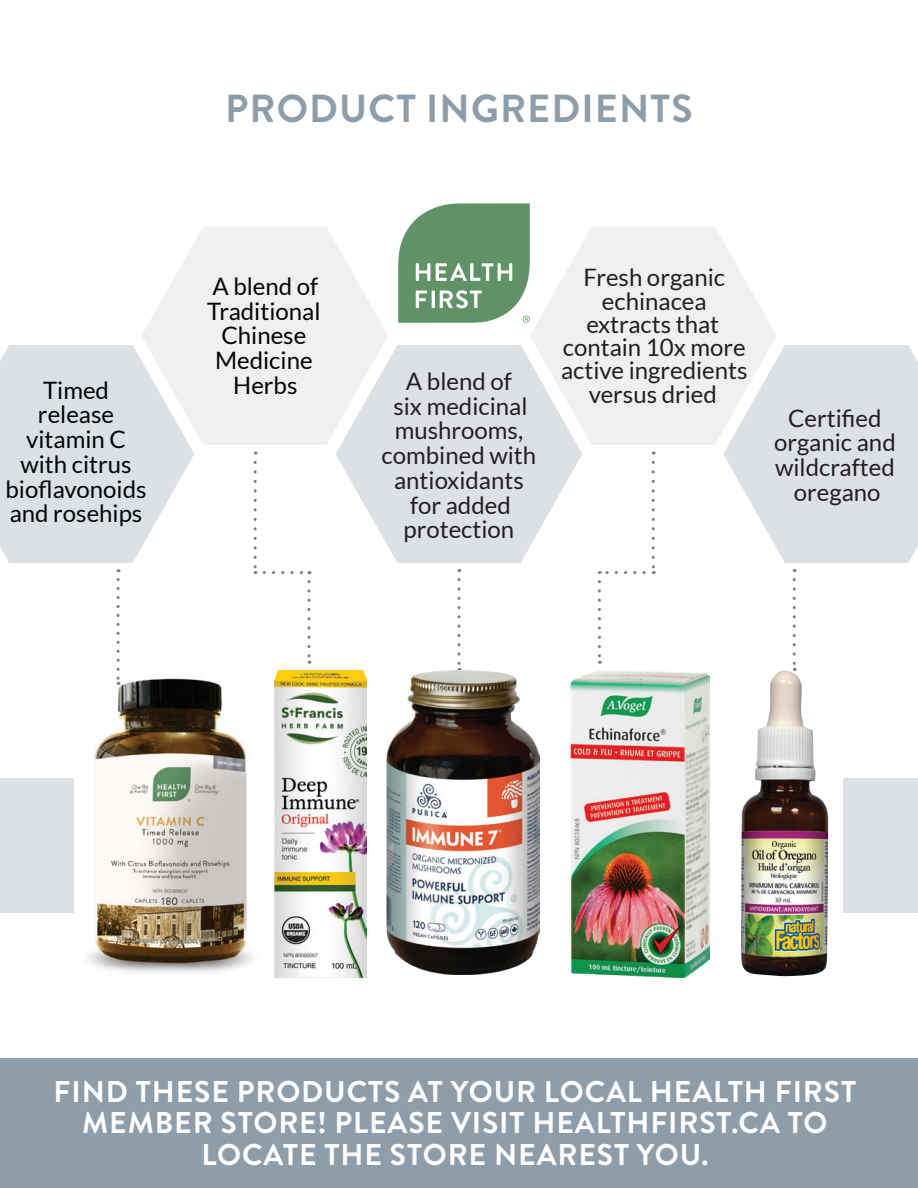
<style>
.page{position:relative;width:918px;height:1188px;background:#fff}
.page>*{position:absolute;margin:0;border:0;box-sizing:border-box;transform-origin:0 0}
.t1{font:700 39.3px "Brandon Grotesque";letter-spacing:.03em;color:#8e9daa}
.t2{font:700 30px/31.5px "Brandon Grotesque";letter-spacing:.03em;color:#fff;text-align:center}
.t3{font:24px/24.6px "Lato";color:#231f20;text-align:center}
.t4{font:24px/24.6px "Lato";color:#040503;text-align:center}
</style>
<div class="page">
<svg style="left:458px;top:580px;width:2px;height:91px"></svg>
<svg style="left:793px;top:580px;width:3px;height:91px"></svg>
<div style="left:0;top:778px;width:74px;height:135px;background:#dde1e5"></div>
<div style="left:844px;top:778px;width:74px;height:135px;background:#dde1e5"></div>
<svg style="left:398px;top:203px;width:132px;height:120px;background:#7ca380"></svg>
<div style="left:0;top:1058px;width:918px;height:130px;background:#8e9daa"></div>
<svg style="left:142px;top:227px;width:246px;height:218px;fill:#eef0f2"></svg>
<svg style="left:530px;top:227px;width:246px;height:218px;fill:#eef0f2"></svg>
<svg style="left:336px;top:345px;width:246px;height:218px;fill:#dde1e5"></svg>
<svg style="left:723px;top:345px;width:195px;height:218px;background:#e1e5e8"></svg>
<svg style="left:0;top:345px;width:194px;height:218px;background:#e1e5e8"></svg>
<svg style="left:652px;top:462px;width:3px;height:112px"></svg>
<svg style="left:599px;top:571px;width:45px;height:3px"></svg>
<svg style="left:598px;top:582px;width:3px;height:82px"></svg>
<svg style="left:254px;top:462px;width:3px;height:112px"></svg>
<svg style="left:264px;top:571px;width:46px;height:3px"></svg>
<svg style="left:307px;top:582px;width:3px;height:82px"></svg>
<img style="left:274px;top:671px;width:92px;height:306px">
<img style="left:386px;top:671px;width:153px;height:303px">
<img style="left:570px;top:671px;width:139px;height:306px">
<img style="left:741px;top:671px;width:87px;height:305px">
<img style="left:88px;top:650px;width:165px;height:323px">
<svg style="left:117px;top:579px;width:3px;height:106px"></svg>
<h1 class="t1" style="left:225px;top:81px;width:469px">PRODUCT INGREDIENTS</h1>
<p class="t3" style="left:561px;top:266px;width:188px;line-height:23.4px">Fresh organic echinacea extracts that contain 10x more active ingredients</p>
<p class="t4" style="left:207px;top:274px;width:115px">A blend of<br>Traditional<br>Chinese<br>Medicine<br>Herbs</p>
<p class="t3" style="left:382px;top:369px;width:156px">A blend of<br>six medicinal mushrooms, combined with antioxidants for added protection</p>
<p class="t4" style="left:43px;top:377px;width:68px">Timed</p>
<p class="t3" style="left:589px;top:382px;width:130px">versus dried</p>
<p class="t4" style="left:6px;top:402px;width:142px">release vitamin C with citrus bioflavonoids and rosehips</p>
<p class="t3" style="left:774px;top:406px;width:123px">Certified organic and wildcrafted oregano</p>
<p class="t2" style="left:54px;top:1076px;width:804px">FIND THESE PRODUCTS AT YOUR LOCAL HEALTH FIRST<br>MEMBER STORE! PLEASE VISIT HEALTHFIRST.CA TO<br>LOCATE THE STORE NEAREST YOU.</p>
</div>
